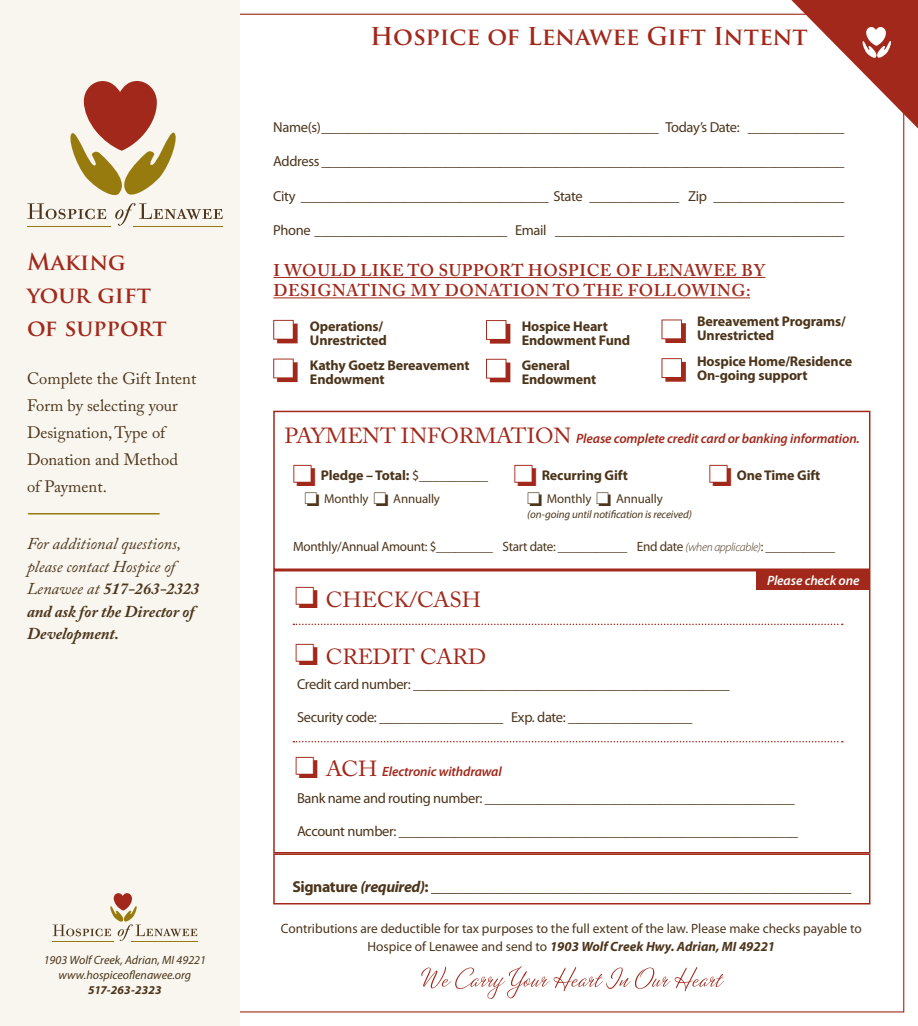
<style>
.page{position:relative;width:918px;height:1026px;background:#fff}
.page>*{position:absolute;margin:0;border:0;box-sizing:border-box;transform-origin:0 0}
.t1{font:700 24px "Trajan Pro";color:#a1281b}
.t2{font:700 22.5px/33px "Trajan Pro";color:#a1281b}
.t3{font:21.75px "Adobe Caslon Pro";letter-spacing:-.005em;color:#a1281b;scale:1.04 1}
.t4{font:600 16.95px/20.4px "Adobe Caslon Pro";letter-spacing:.035em;color:#a1281b}
.t5{font:italic 16.5px/22.5px "Adobe Caslon Pro";color:#4c351b}
.t6{font:16.5px/27px "Adobe Caslon Pro";color:#4c351b}
.t7{font:700 15.75px "Myriad Pro";letter-spacing:-.025em;color:#4c351b}
.t8{font:14.55px "Myriad Pro";letter-spacing:-.025em;color:#4c351b}
.t9{font:700 14.1px/14.1px "Myriad Pro";letter-spacing:-.01em;color:#4c351b}
.t10{font:13.5px/18px "Myriad Pro";color:#4c351b;text-align:center}
.t11{font:italic 600 13.5px "Myriad Pro";letter-spacing:-.01em;color:#a1281b}
.t12{font:13.5px "Myriad Pro";letter-spacing:-.025em;color:#4c351b}
.t13{font:italic 600 13.5px "Myriad Pro";letter-spacing:-.01em;color:#fff}
.t14{font:12.9px "Myriad Pro";letter-spacing:-.01em;color:#4c351b}
.t15{font:italic 12px/15px "Myriad Pro";color:#4c351b;text-align:center}
.t16{font:italic 10.95px "Myriad Pro";letter-spacing:-.01em;color:#4c351b}
.s1{font-weight:700}
.s2{font-family:"Adobe Caslon Pro";font-weight:400;font-style:normal;font-size:21.75px}
.s3{color:#a1281b}
.s4{font-weight:400}
.s5{font-weight:300;font-style:italic;font-size:12px}
.s6{font-style:italic}
.s7{font-weight:700;font-style:italic}
</style>
<div class="page">
<div style="left:0;top:0;width:240px;height:1026px;background:#f8f6ef"></div>
<svg style="left:421px;top:966px;width:303px;height:33px"></svg>
<div style="left:273px;top:570px;width:597px;height:284px;border:2px solid #a1281b"></div>
<div style="left:273px;top:853px;width:597px;height:51px;border:2px solid #a1281b"></div>
<div style="left:273px;top:411px;width:597px;height:159px;border:2px solid #a1281b"></div>
<hr style="left:52px;top:942px;width:62px;height:1px;background:#977b0e">
<hr style="left:131px;top:942px;width:66px;height:1px;background:#977b0e">
<svg style="left:53px;top:893px;width:144px;height:48px"></svg>
<hr style="left:273px;top:277px;width:492px;height:1px;background:#a1281b">
<hr style="left:273px;top:297px;width:477px;height:1px;background:#a1281b">
<svg style="left:791px;top:0;width:127px;height:128px"></svg>
<hr style="left:27px;top:227px;width:84px;height:1px;background:#977b0e">
<hr style="left:133px;top:227px;width:90px;height:1px;background:#977b0e">
<svg style="left:27px;top:81px;width:196px;height:145px"></svg>
<hr style="left:28px;top:513px;width:131px;height:1px;background:#977b0e">
<svg style="left:273px;top:320px;width:25px;height:23px"></svg>
<svg style="left:273px;top:359px;width:25px;height:23px"></svg>
<svg style="left:661px;top:320px;width:25px;height:23px"></svg>
<svg style="left:661px;top:358px;width:25px;height:24px"></svg>
<svg style="left:486px;top:320px;width:24px;height:24px"></svg>
<svg style="left:486px;top:359px;width:24px;height:23px"></svg>
<svg style="left:293px;top:741px;width:550px;height:1px"></svg>
<svg style="left:293px;top:624px;width:550px;height:1px"></svg>
<div style="left:756px;top:570px;width:114px;height:20px;background:#a1281b"></div>
<p class="t2" style="left:27px;top:245px;width:141px">Making your gift of support</p>
<p class="t6" style="left:27px;top:365px;width:171px">Complete the Gift Intent<br>Form by selecting your<br>Designation, Type of<br>Donation and Method<br>of Payment.</p>
<p class="t5" style="left:27px;top:532px;width:174px">For additional questions, please contact Hospice of<br>Lenawee at <span class="s1">517-263-2323 and ask for the Director of<br>Development.</span></p>
<p class="t15" style="left:44px;top:952px;width:164px">1903 Wolf Creek, Adrian, MI 49221 www.hospiceoflenawee.org<br><span class="s1">517-263-2323</span></p>
<p class="t1" style="left:370px;top:21px;width:439px">Hospice of Lenawee Gift Intent</p>
<p class="t8" style="left:273px;top:118px;width:573px">Name(s)_________________________________________________ Today’s Date: ______________</p>
<p class="t8" style="left:273px;top:152px;width:573px">Address ____________________________________________________________________________</p>
<p class="t8" style="left:273px;top:187px;width:573px">City ____________________________________ State _____________ Zip ___________________</p>
<p class="t8" style="left:273px;top:221px;width:573px">Phone ____________________________ Email __________________________________________</p>
<p class="t4" style="left:273px;top:260px;width:493px">I WOULD LIKE TO SUPPORT HOSPICE OF LENAWEE BY<br>DESIGNATING MY DONATION TO THE FOLLOWING:</p>
<p class="t9" style="left:310px;top:318px;width:78px">Operations/<br>Unrestricted</p>
<p class="t9" style="left:310px;top:358px;width:161px">Kathy Goetz Bereavement<br>Endowment</p>
<p class="t9" style="left:522px;top:318px;width:110px">Hospice Heart<br>Endowment Fund</p>
<p class="t9" style="left:522px;top:358px;width:76px">General<br>Endowment</p>
<p class="t9" style="left:697px;top:314px;width:150px">Bereavement Programs/<br>Unrestricted</p>
<p class="t9" style="left:697px;top:354px;width:157px">Hospice Home/Residence<br>On-going support</p>
<p class="t11" style="left:285px;top:429px;width:577px"><span class="s2">PAYMENT INFORMATION</span> Please complete credit card or banking information.</p>
<p class="t9" style="left:292px;top:467px;width:197px"><span class="s3">❏</span> Pledge – Total: <span class="s4">$</span>__________</p>
<p class="t14" style="left:305px;top:491px;width:137px">❏ Monthly ❏ Annually</p>
<p class="t12" style="left:293px;top:538px;width:543px">Monthly/Annual Amount: $_________ Start date: ___________ End date <span class="s5">(when applicable)</span>: ___________</p>
<p class="t3" style="left:295px;top:586px;width:180px">❏ CHECK/CASH</p>
<p class="t9" style="left:513px;top:467px;width:116px"><span class="s3">❏</span> Recurring Gift</p>
<p class="t9" style="left:708px;top:467px;width:114px"><span class="s3">❏</span> One Time Gift</p>
<p class="t14" style="left:527px;top:491px;width:137px">❏ Monthly ❏ Annually</p>
<p class="t16" style="left:527px;top:508px;width:166px">(on-going until notification is received)</p>
<p class="t13" style="left:767px;top:572px;width:94px">Please check one</p>
<p class="t3" style="left:295px;top:643px;width:186px">❏ CREDIT CARD</p>
<p class="t8" style="left:297px;top:675px;width:434px">Credit card number: ______________________________________________</p>
<p class="t8" style="left:297px;top:708px;width:397px">Security code: __________________ Exp. date: __________________</p>
<p class="t11" style="left:295px;top:763px;width:209px">❏ <span class="s2">ACH</span> Electronic withdrawal</p>
<p class="t8" style="left:297px;top:789px;width:499px">Bank name and routing number: _____________________________________________</p>
<p class="t8" style="left:297px;top:822px;width:503px">Account number: __________________________________________________________</p>
<p class="t7" style="left:292px;top:877px;width:560px">Signature <span class="s6">(required)</span>: ________________________________________________________</p>
<p class="t10" style="left:281px;top:919px;width:583px">Contributions are deductible for tax purposes to the full extent of the law. Please make checks payable to<br>Hospice of Lenawee and send to <span class="s7">1903 Wolf Creek Hwy. Adrian, MI 49221</span></p>
</div>
